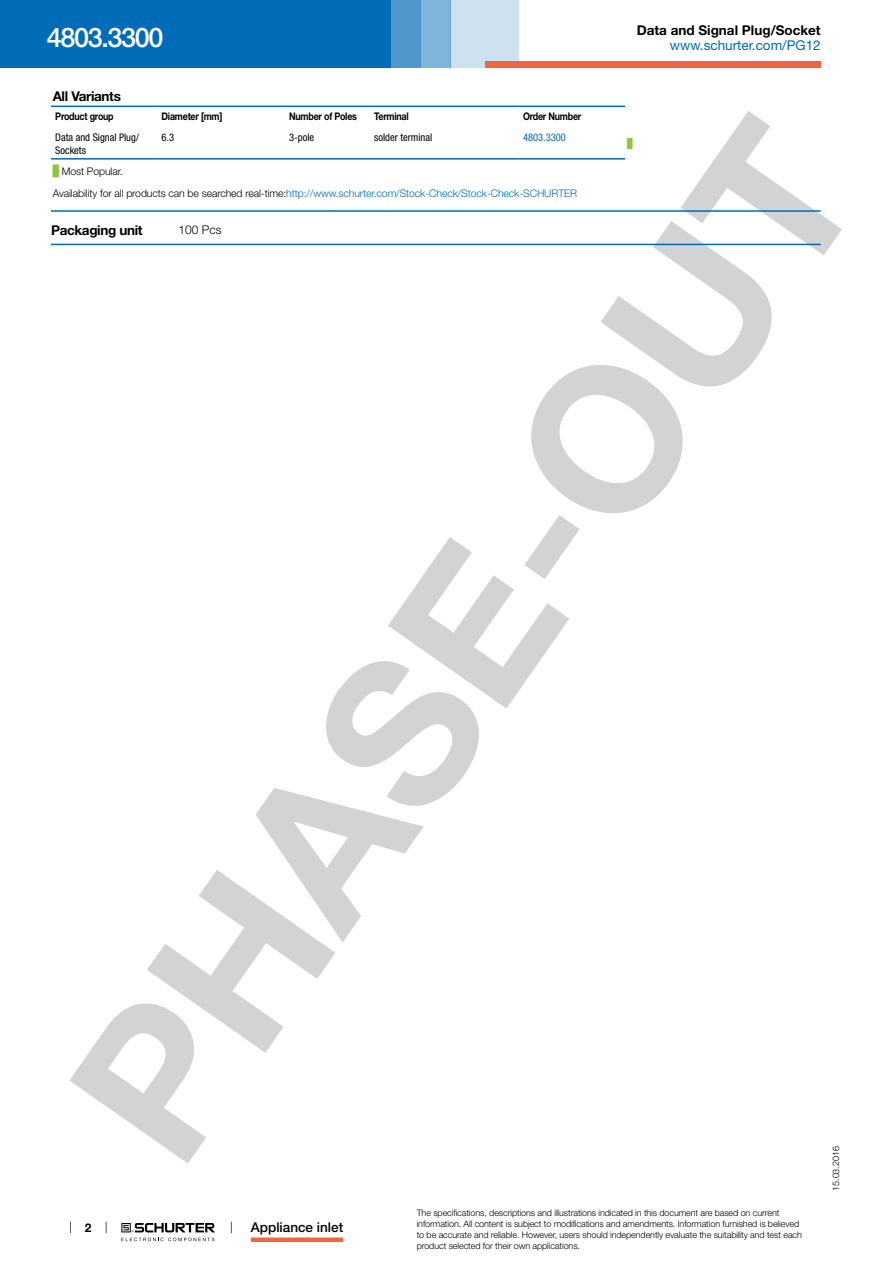
<style>
.page{position:relative;width:893px;height:1263px;background:#fff}
.page>*{position:absolute;margin:0;border:0;box-sizing:border-box;transform-origin:0 0}
.t1{font:700 202.5px "Helvetica Neue LT";color:#d1d3d4}
.t2{font:500 27px "Helvetica Neue LT";letter-spacing:-.05em;color:#fff}
.t3{font:700 13.5px "Helvetica Neue LT";color:#000}
.t4{font:700 13.5px "Helvetica Neue LT";letter-spacing:-.025em;color:#000}
.t5{font:13.5px "Helvetica Neue LT";color:#006bb6}
.t6{font:500 13.5px "Helvetica Neue LT";color:#000}
.t7{font:300 12px "Helvetica Neue LT";color:#000}
.t8{font:700 12px "Helvetica Neue LT";color:#000}
.t9{font:300 10.5px/21.5px "Helvetica Neue LT";letter-spacing:-.01em;color:#000}
.t10{font:700 10.5px "Helvetica Neue LT";letter-spacing:-.025em;color:#000;scale:.85 1}
.t11{font:condensed 10.5px/12.6px "Helvetica Neue LT";color:#000}
.t12{font:condensed 10.5px "Helvetica Neue LT";color:#006bb6}
.t13{font:300 9px/10.8px "Helvetica Neue LT";letter-spacing:-.01em;color:#000}
.t14{font:9px "Arial Unicode MS";color:#8dc63f}
.s1{font-family:"Arial Unicode MS";font-weight:400;color:#8dc63f}
.s2{color:#006bb6}
</style>
<div class="page">
<svg style="left:70px;top:1221px;width:1px;height:12px"></svg>
<svg style="left:121px;top:1223px;width:94px;height:18px"></svg>
<div style="left:0;top:0;width:391px;height:68px;background:#006bb6"></div>
<div style="left:421px;top:0;width:30px;height:68px;background:#80b5da"></div>
<div style="left:391px;top:0;width:30px;height:68px;background:#4d97cc"></div>
<div style="left:451px;top:0;width:68px;height:68px;background:#cde1f0"></div>
<div style="left:485px;top:62px;width:336px;height:6px;background:#f26541"></div>
<div style="left:251px;top:1237px;width:92px;height:5px;background:#f26541"></div>
<svg style="left:51px;top:107px;width:574px;height:1px"></svg>
<hr style="left:51px;top:106px;width:106px;height:1px;background:#006bb6">
<hr style="left:157px;top:106px;width:128px;height:1px;background:#006bb6">
<hr style="left:285px;top:106px;width:85px;height:1px;background:#006bb6">
<hr style="left:370px;top:106px;width:149px;height:1px;background:#006bb6">
<hr style="left:519px;top:106px;width:106px;height:1px;background:#006bb6">
<hr style="left:51px;top:158px;width:106px;height:2px;background:#006bb6">
<hr style="left:157px;top:158px;width:128px;height:2px;background:#006bb6">
<hr style="left:285px;top:158px;width:85px;height:2px;background:#006bb6">
<hr style="left:370px;top:158px;width:149px;height:2px;background:#006bb6">
<hr style="left:519px;top:158px;width:106px;height:2px;background:#006bb6">
<hr style="left:51px;top:210px;width:770px;height:2px;background:#006bb6">
<hr style="left:51px;top:244px;width:770px;height:1px;background:#006bb6">
<h2 class="t2" style="left:47px;top:21px;width:118px">4803.3300</h2>
<h3 class="t3" style="left:637px;top:22px;width:186px">Data and Signal Plug/Socket</h3>
<h3 class="t5" style="left:670px;top:37px;width:152px">www.schurter.com/PG12</h3>
<h3 class="t4" style="left:53px;top:88px;width:70px">All Variants</h3>
<p class="t10" style="left:55px;top:109px;width:70px">Product group</p>
<p class="t10" style="left:162px;top:109px;width:73px">Diameter [mm]</p>
<p class="t10" style="left:289px;top:109px;width:81px">Number of Poles</p>
<p class="t10" style="left:374px;top:109px;width:42px">Terminal</p>
<p class="t10" style="left:523px;top:109px;width:70px">Order Number</p>
<p class="t11" style="left:55px;top:131px;width:85px">Data and Signal Plug/<br>Sockets</p>
<p class="t11" style="left:162px;top:131px;width:14px">6.3</p>
<p class="t11" style="left:289px;top:131px;width:27px">3-pole</p>
<p class="t11" style="left:374px;top:131px;width:60px">solder terminal</p>
<p class="t12" style="left:523px;top:131px;width:44px">4803.3300</p>
<p class="t14" style="left:627px;top:137px;width:7px">█</p>
<p class="t9" style="left:53px;top:160px;width:526px"><span class="s1">█</span> Most Popular.<br>Availability for all products can be searched real-time:<span class="s2">http://www.schurter.com/Stock-Check/Stock-Check-SCHURTER</span></p>
<h3 class="t4" style="left:51px;top:222px;width:93px">Packaging unit</h3>
<h3 class="t7" style="left:179px;top:222px;width:44px">100 Pcs</h3>
<h1 class="t1" style="left:18px;top:1062px;width:1202px;rotate:-55deg">PHASE-OUT</h1>
<p class="t13" style="left:830px;top:1191px;width:46px;rotate:-90deg">15.03.2016</p>
<h3 class="t8" style="left:85px;top:1220px;width:8px">2</h3>
<h3 class="t6" style="left:251px;top:1219px;width:94px">Appliance inlet</h3>
<p class="t13" style="left:417px;top:1207px;width:387px">The specifications, descriptions and illustrations indicated in this document are based on current information. All content is subject to modifications and amendments. Information furnished is believed to be accurate and reliable. However, users should independently evaluate the suitability and test each product selected for their own applications.</p>
</div>
